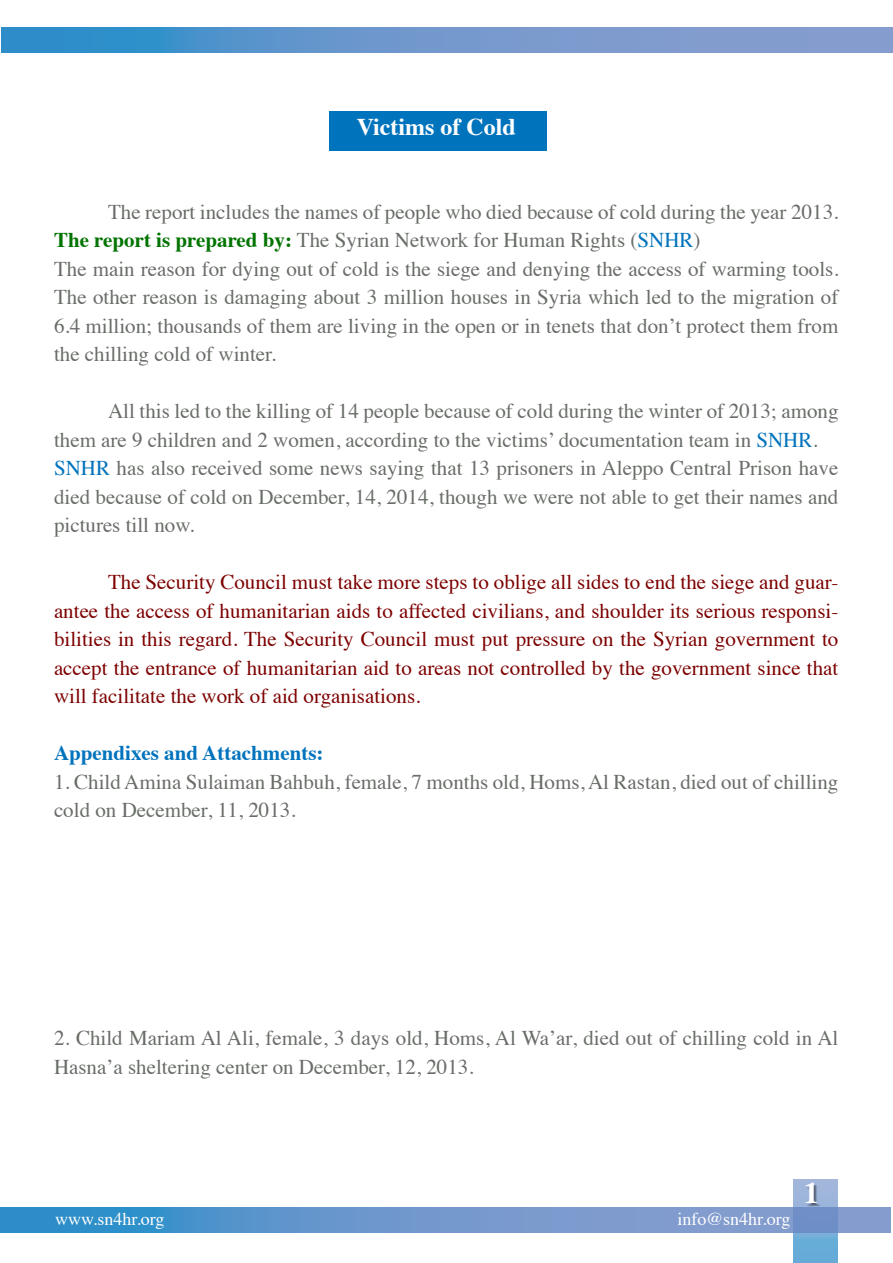
<style>
.page{position:relative;width:893px;height:1263px;background:#fff}
.page>*{position:absolute;margin:0;border:0;box-sizing:border-box;transform-origin:0 0}
.t1{font:700 30px "Times";color:#fff}
.t2{font:700 24px "Times";color:#fff}
.t3{font:21px/28.5px "Times";color:#686d67}
.t4{font:21px/28.5px "Times";color:#7d0000;text-align:justify}
.t5{font:700 21px "Times";color:#0073bd}
.t6{font:18px "Times";color:#fff}
.s1{font-weight:700;color:#007300}
.s2{color:#0073bd}
</style>
<div class="page">
<svg style="left:794px;top:1179px;width:43px;height:84px;background:#7eaed8"></svg>
<svg style="left:0;top:1208px;width:891px;height:24px;background:#6596cc"></svg>
<div style="left:807px;top:1184px;width:13px;height:22px;background:#000;opacity:.46"></div>
<svg style="left:2px;top:28px;width:891px;height:24px;background:#6696cc"></svg>
<div style="left:329px;top:112px;width:217px;height:39px;background:#0073bd"></div>
<p class="t2" style="left:357px;top:104px;width:161px">Victims of Cold</p>
<p class="t3" style="left:54px;top:196px;width:786px;text-indent:54px">The report includes the names of people who died because of cold during the year 2013.<br><span class="s1">The report is prepared by:</span> The Syrian Network for Human Rights (<span class="s2">SNHR</span>)<br>The main reason for dying out of cold is the siege and denying the access of warming tools.<br>The other reason is damaging about 3 million houses in Syria which led to the migration of 6.4 million; thousands of them are living in the open or in tenets that don’t protect them from the chilling cold of winter.</p>
<p class="t3" style="left:54px;top:395px;width:786px;text-indent:54px">All this led to the killing of 14 people because of cold during the winter of 2013; among them are 9 children and 2 women, according to the victims’ documentation team in <span class="s2">SNHR</span>.<br><span class="s2">SNHR</span> has also received some news saying that 13 prisoners in Aleppo Central Prison have died because of cold on December, 14, 2014, though we were not able to get their names and pictures till now.</p>
<p class="t4" style="left:54px;top:566px;width:786px;text-indent:54px">The Security Council must take more steps to oblige all sides to end the siege and guar&shy;antee the access of humanitarian aids to affected civilians, and shoulder its serious responsi&shy;bilities in this regard. The Security Council must put pressure on the Syrian government to accept the entrance of humanitarian aid to areas not controlled by the government since that will facilitate the work of aid organisations.</p>
<p class="t5" style="left:54px;top:733px;width:271px">Appendixes and Attachments:</p>
<p class="t3" style="left:54px;top:765px;width:786px">1. Child Amina Sulaiman Bahbuh, female, 7 months old, Homs, Al Rastan, died out of chilling cold on December, 11, 2013.</p>
<p class="t3" style="left:54px;top:1022px;width:786px">2. Child Mariam Al Ali, female, 3 days old, Homs, Al Wa’ar, died out of chilling cold in Al<br>Hasna’a sheltering center on December, 12, 2013.</p>
<p class="t6" style="left:55px;top:1202px;width:111px">www.sn4hr.org</p>
<p class="t6" style="left:678px;top:1202px;width:114px">info@sn4hr.org</p>
<h1 class="t1" style="left:804px;top:1164px;width:16px">1</h1>
</div>
